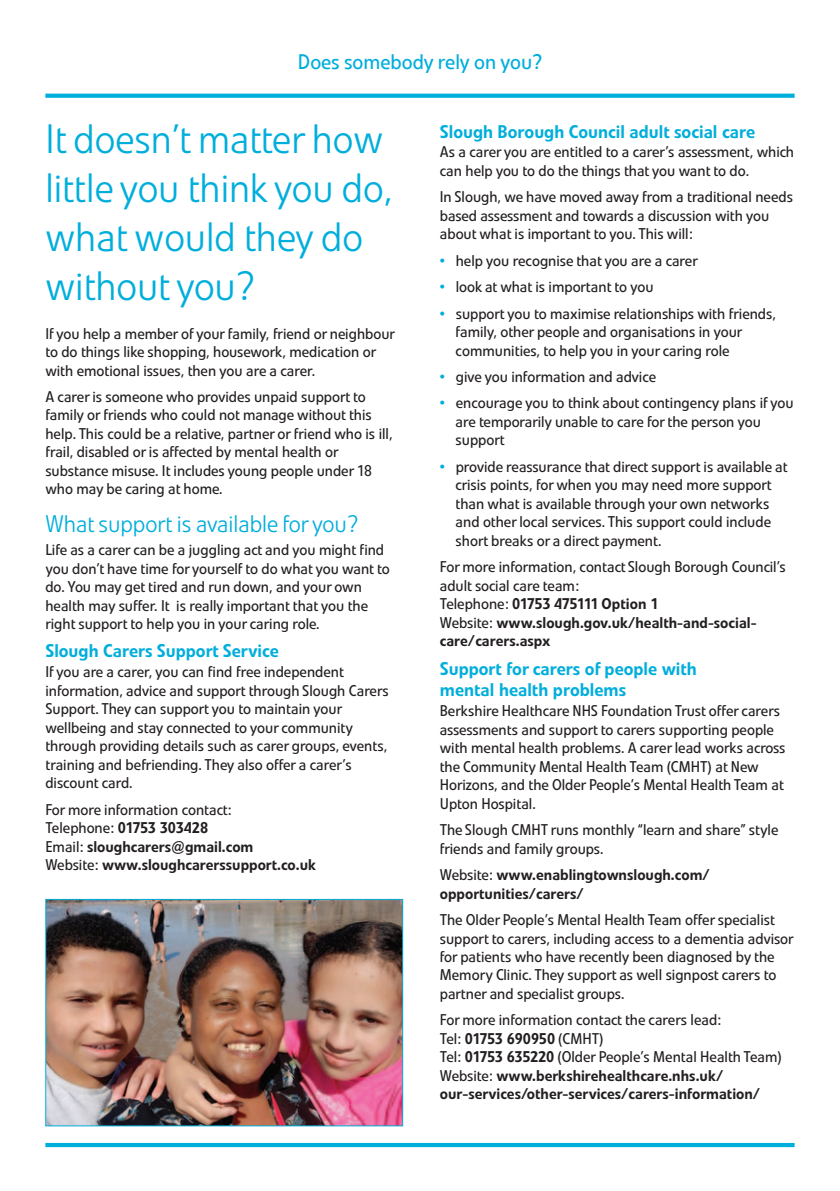
<style>
.page{position:relative;width:840px;height:1191px;background:#fff}
.page>*{position:absolute;margin:0;border:0;box-sizing:border-box;transform-origin:0 0}
.t1{font:300 40.6px/48.8px "Evo BQ";color:#00aedc}
.t2{font:300 23.8px "Evo BQ";color:#00aedc}
.t3{font:21px "Evo Pro";color:#00aedc}
.t4{font:500 18.2px/21.8px "Evo BQ";color:#00aedc}
.t5{font:15.4px/18.4px "Evo BQ";color:#231f20}
.t6{font:500 15.4px/18.4px "Evo BQ";color:#231f20}
.s1{font-weight:400}
.s2{color:#00aedc}
.s3{font-weight:500}
</style>
<div class="page">
<svg style="left:45px;top:94px;width:749px;height:4px;background:#0bb1dd"></svg>
<hr style="left:45px;top:1143px;width:749px;height:4px;background:#00aedc">
<img style="left:47px;top:901px;width:354px;height:223px">
<div style="left:45px;top:899px;width:358px;height:227px;border:1px solid #00aedc"></div>
<h3 class="t3" style="left:298px;top:48px;width:245px">Does somebody rely on you?</h3>
<p class="t1" style="left:45px;top:120px;width:348px">It doesn’t matter how little you think you do, what would they do without you?</p>
<p class="t5" style="left:45px;top:325px;width:351px">If you help a member of your family, friend or neighbour to do things like shopping, housework, medication or with emotional issues, then you are a carer.</p>
<p class="t5" style="left:45px;top:389px;width:348px">A carer is someone who provides unpaid support to family or friends who could not manage without this help. This could be a relative, partner or friend who is ill, frail, disabled or is affected by mental health or substance misuse. It includes young people under 18 who may be caring at home.</p>
<p class="t2" style="left:45px;top:515px;width:314px">What support is available for you?</p>
<p class="t5" style="left:45px;top:542px;width:345px">Life as a carer can be a juggling act and you might find you don’t have time for yourself to do what you want to do. You may get tired and run down, and your own health may suffer. It is really important that you the right support to help you in your caring role.</p>
<p class="t4" style="left:45px;top:642px;width:235px">Slough Carers Support Service</p>
<p class="t5" style="left:45px;top:664px;width:345px">If you are a carer, you can find free independent information, advice and support through Slough Carers Support. They can support you to maintain your wellbeing and stay connected to your community through providing details such as carer groups, events, training and befriending. They also offer a carer’s discount card.</p>
<p class="t6" style="left:45px;top:801px;width:272px"><span class="s1">For more information contact:<br>Telephone:</span> 01753 303428<br><span class="s1">Email:</span> sloughcarers@gmail.com<br><span class="s1">Website:</span> www.sloughcarerssupport.co.uk</p>
<p class="t4" style="left:439px;top:122px;width:317px">Slough Borough Council adult social care</p>
<p class="t5" style="left:439px;top:144px;width:355px">As a carer you are entitled to a carer’s assessment, which can help you to do the things that you want to do.</p>
<p class="t5" style="left:439px;top:189px;width:354px">In Slough, we have moved away from a traditional needs based assessment and towards a discussion with you about what is important to you. This will:</p>
<p class="t5" style="left:439px;top:253px;width:259px"><span class="s2">•</span> help you recognise that you are a carer</p>
<p class="t5" style="left:439px;top:279px;width:215px"><span class="s2">•</span> look at what is important to you</p>
<p class="t5" style="left:455px;top:305px;width:321px;text-indent:-16px"><span class="s2">•</span> support you to maximise relationships with friends, family, other people and organisations in your communities, to help you in your caring role</p>
<p class="t5" style="left:439px;top:369px;width:218px"><span class="s2">•</span> give you information and advice</p>
<p class="t5" style="left:455px;top:395px;width:339px;text-indent:-16px"><span class="s2">•</span> encourage you to think about contingency plans if you are temporarily unable to care for the person you support</p>
<p class="t5" style="left:455px;top:459px;width:333px;text-indent:-16px"><span class="s2">•</span> provide reassurance that direct support is available at crisis points, for when you may need more support than what is available through your own networks and other local services. This support could include short breaks or a direct payment.</p>
<p class="t5" style="left:439px;top:559px;width:347px">For more information, contact Slough Borough Council’s adult social care team:<br>Telephone: <span class="s3">01753 475111 Option 1<br></span>Website: <span class="s3">www.slough.gov.uk/health-and-social&shy;care/carers.aspx</span></p>
<p class="t4" style="left:439px;top:659px;width:258px">Support for carers of people with mental health problems</p>
<p class="t5" style="left:439px;top:703px;width:347px">Berkshire Healthcare NHS Foundation Trust offer carers assessments and support to carers supporting people with mental health problems. A carer lead works across the Community Mental Health Team (CMHT) at New Horizons, and the Older People’s Mental Health Team at Upton Hospital.</p>
<p class="t5" style="left:439px;top:822px;width:340px">The Slough CMHT runs monthly “learn and share” style friends and family groups.</p>
<p class="t6" style="left:439px;top:867px;width:271px"><span class="s1">Website:</span> www.enablingtownslough.com/ opportunities/carers/</p>
<p class="t5" style="left:439px;top:912px;width:355px">The Older People’s Mental Health Team offer specialist support to carers, including access to a dementia advisor for patients who have recently been diagnosed by the Memory Clinic. They support as well signpost carers to partner and specialist groups.</p>
<p class="t6" style="left:439px;top:1012px;width:343px"><span class="s1">For more information contact the carers lead:<br>Tel:</span> 01753 690950 <span class="s1">(CMHT)<br>Tel:</span> 01753 635220 <span class="s1">(Older People’s Mental Health Team)<br>Website:</span> www.berkshirehealthcare.nhs.uk/ our-services/other-services/carers-information/</p>
</div>
